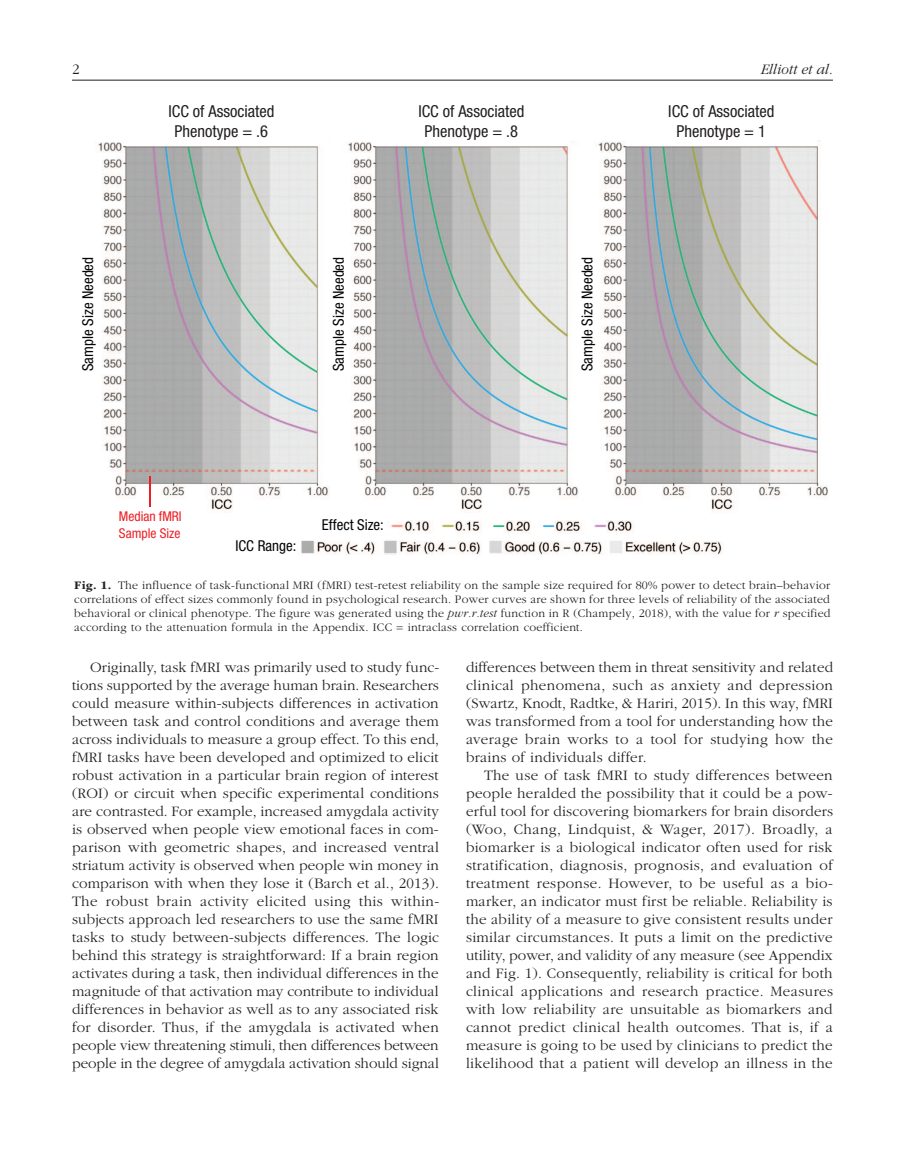
<style>
.page{position:relative;width:905px;height:1175px;background:#fff}
.page>*{position:absolute;margin:0;border:0;box-sizing:border-box;transform-origin:0 0}
.t1{font:condensed 16.5px/19.5px "Helvetica Neue LT Std";color:#231f20;text-align:center}
.t2{font:300 15px/18px "ITC Garamond Std";letter-spacing:.015em;color:#231f20;text-align:justify}
.t3{font:condensed 15px "Helvetica Neue LT Std";color:#040503}
.t4{font:italic 300 15px "ITC Garamond Std";color:#231f20}
.t5{font:condensed 13.5px/16.5px "Helvetica Neue LT Std";color:#ed1f26}
.t6{font:300 12px/14.2px "ITC Garamond Std";letter-spacing:.02em;color:#231f20;text-align:justify}
.s1{font-weight:700}
.s2{font-style:italic}
</style>
<div class="page">
<hr style="left:72px;top:80px;width:760px;height:1px;background:#231f20">
<img style="left:95px;top:141px;width:734px;height:414px">
<img style="left:149px;top:476px;width:1px;height:30px">
<div style="left:74px;top:249px;width:25px;height:133px;background:#fff"></div>
<div style="left:324px;top:254px;width:25px;height:133px;background:#fff"></div>
<div style="left:574px;top:249px;width:25px;height:133px;background:#fff"></div>
<div style="left:124px;top:116px;width:204px;height:30px;background:#fff"></div>
<div style="left:374px;top:116px;width:195px;height:30px;background:#fff"></div>
<div style="left:625px;top:116px;width:191px;height:30px;background:#fff"></div>
<div style="left:219px;top:531px;width:77px;height:31px;background:#fff"></div>
<div style="left:309px;top:504px;width:77px;height:31px;background:#fff"></div>
<p class="t2" style="left:72px;top:60px;width:9px">2</p>
<p class="t4" style="left:760px;top:61px;width:74px">Elliott et al.</p>
<p class="t1" style="left:168px;top:102px;width:107px">ICC of Associated<br>Phenotype = .6</p>
<p class="t1" style="left:418px;top:102px;width:107px">ICC of Associated<br>Phenotype = .8</p>
<p class="t1" style="left:668px;top:102px;width:107px">ICC of Associated<br>Phenotype = 1</p>
<p class="t3" style="left:79px;top:371px;width:116px;rotate:-90deg">Sample Size Needed</p>
<p class="t3" style="left:330px;top:371px;width:116px;rotate:-90deg">Sample Size Needed</p>
<p class="t3" style="left:578px;top:371px;width:116px;rotate:-90deg">Sample Size Needed</p>
<p class="t5" style="left:119px;top:508px;width:64px">Median fMRI<br>Sample Size</p>
<p class="t3" style="left:322px;top:516px;width:63px">Effect Size:</p>
<p class="t3" style="left:235px;top:537px;width:62px">ICC Range:</p>
<p class="t6" style="left:74px;top:578px;width:757px"><span class="s1">Fig. 1.</span> The influence of task-functional MRI (fMRI) test-retest reliability on the sample size required for 80% power to detect brain–behavior correlations of effect sizes commonly found in psychological research. Power curves are shown for three levels of reliability of the associated behavioral or clinical phenotype. The figure was generated using the <span class="s2">pwr.r.test</span> function in R (Champely, 2018), with the value for <span class="s2">r</span> specified according to the attenuation formula in the Appendix. ICC</p>
<p class="t6" style="left:407px;top:620px;width:177px">intraclass correlation coefficient.</p>
<p class="t2" style="left:72px;top:659px;width:369px;text-indent:18px">Originally, task fMRI was primarily used to study func&shy;tions supported by the average human brain. Researchers could measure within-subjects differences in activation between task and control conditions and average them across individuals to measure a group effect. To this end, fMRI tasks have been developed and optimized to elicit robust activation in a particular brain region of interest (ROI) or circuit when specific experimental conditions are contrasted. For example, increased amygdala activity is observed when people view emotional faces in com&shy;parison with geometric shapes, and increased ventral striatum activity is observed when people win money in comparison with when they lose it (Barch et al., 2013).<br>The robust brain activity elicited using this within&shy;subjects approach led researchers to use the same fMRI tasks to study between-subjects differences. The logic behind this strategy is straightforward: If a brain region activates during a task, then individual differences in the magnitude of that activation may contribute to individual differences in behavior as well as to any associated risk for disorder. Thus, if the amygdala is activated when people view threatening stimuli, then differences between people in the degree of amygdala activation should signal</p>
<p class="t2" style="left:466px;top:659px;width:368px">differences between them in threat sensitivity and related clinical phenomena, such as anxiety and depression (Swartz, Knodt, Radtke, &amp; Hariri, 2015). In this way, fMRI was transformed from a tool for understanding how the average brain works to a tool for studying how the brains of individuals differ.</p>
<p class="t2" style="left:466px;top:767px;width:368px;text-indent:18px">The use of task fMRI to study differences between people heralded the possibility that it could be a pow&shy;erful tool for discovering biomarkers for brain disorders (Woo, Chang, Lindquist, &amp; Wager, 2017). Broadly, a biomarker is a biological indicator often used for risk stratification, diagnosis, prognosis, and evaluation of treatment response. However, to be useful as a bio&shy;marker, an indicator must first be reliable. Reliability is the ability of a measure to give consistent results under similar circumstances. It puts a limit on the predictive utility, power, and validity of any measure (see Appendix and Fig. 1). Consequently, reliability is critical for both clinical applications and research practice. Measures with low reliability are unsuitable as biomarkers and cannot predict clinical health outcomes. That is, if a measure is going to be used by clinicians to predict the likelihood that a patient will develop an illness in the</p>
</div>
